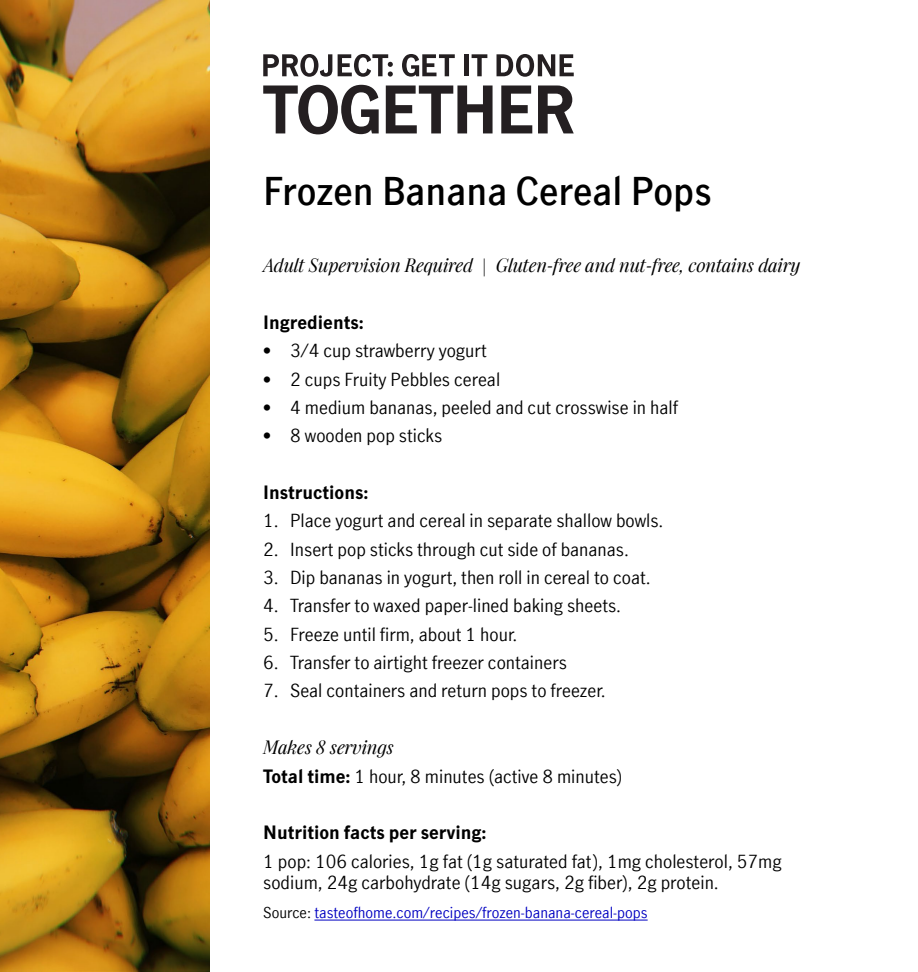
<style>
.page{position:relative;width:918px;height:972px;background:#fff}
.page>*{position:absolute;margin:0;border:0;box-sizing:border-box;transform-origin:0 0}
.t1{font:600 37.5px "Manulife JH Sans Optimized";color:#000}
.t2{font:18px/21.6px "Manulife JH Sans Optimized";color:#000}
.t3{font:italic 18px "Manulife JH Serif Optimized";color:#000}
.t4{font:700 18px "Manulife JH Sans Optimized";color:#000}
.t5{font:15px "Manulife JH Sans Optimized";color:#0000c1}
.s1{font-weight:700}
.s2{color:#000}
</style>
<div class="page">
<hr style="left:314px;top:920px;width:334px;height:1px;background:#0000c1">
<img style="left:0;top:0;width:209px;height:972px">
<svg style="left:263px;top:85px;width:116px;height:49px"></svg>
<svg style="left:386px;top:86px;width:107px;height:47px"></svg>
<svg style="left:501px;top:86px;width:31px;height:47px"></svg>
<svg style="left:538px;top:85px;width:36px;height:48px"></svg>
<svg style="left:263px;top:54px;width:69px;height:23px"></svg>
<svg style="left:402px;top:54px;width:53px;height:23px"></svg>
<div style="left:464px;top:54px;width:5px;height:22px;background:#241f21"></div>
<svg style="left:472px;top:54px;width:15px;height:22px"></svg>
<svg style="left:497px;top:54px;width:77px;height:23px"></svg>
<svg style="left:338px;top:54px;width:55px;height:23px"></svg>
<h1 class="t1" style="left:263px;top:165px;width:450px">Frozen Banana Cereal Pops</h1>
<p class="t3" style="left:263px;top:252px;width:538px">Adult Supervision Required | Gluten-free and nut-free, contains dairy</p>
<p class="t4" style="left:263px;top:310px;width:102px">Ingredients:</p>
<p class="t2" style="left:263px;top:339px;width:225px">• 3/4 cup strawberry yogurt</p>
<p class="t2" style="left:263px;top:368px;width:238px">• 2 cups Fruity Pebbles cereal</p>
<p class="t2" style="left:263px;top:396px;width:416px">• 4 medium bananas, peeled and cut crosswise in half</p>
<p class="t2" style="left:263px;top:424px;width:180px">• 8 wooden pop sticks</p>
<p class="t4" style="left:263px;top:480px;width:107px">Instructions:</p>
<p class="t2" style="left:263px;top:509px;width:402px">1. Place yogurt and cereal in separate shallow bowls.</p>
<p class="t2" style="left:263px;top:538px;width:367px">2. Insert pop sticks through cut side of bananas.</p>
<p class="t2" style="left:263px;top:566px;width:389px">3. Dip bananas in yogurt, then roll in cereal to coat.</p>
<p class="t2" style="left:263px;top:594px;width:359px">4. Transfer to waxed paper-lined baking sheets.</p>
<p class="t2" style="left:263px;top:623px;width:256px">5. Freeze until firm, about 1 hour.</p>
<p class="t2" style="left:263px;top:651px;width:305px">6. Transfer to airtight freezer containers</p>
<p class="t2" style="left:263px;top:679px;width:344px">7. Seal containers and return pops to freezer.</p>
<p class="t3" style="left:263px;top:734px;width:132px">Makes 8 servings</p>
<p class="t2" style="left:263px;top:764px;width:361px"><span class="s1">Total time:</span> 1 hour, 8 minutes (active 8 minutes)</p>
<p class="t4" style="left:263px;top:820px;width:225px">Nutrition facts per serving:</p>
<p class="t2" style="left:263px;top:849px;width:520px">1 pop: 106 calories, 1g fat (1g saturated fat), 1mg cholesterol, 57mg sodium, 24g carbohydrate (14g sugars, 2g fiber), 2g protein.</p>
<p class="t5" style="left:263px;top:902px;width:386px"><span class="s2">Source:</span> tasteofhome.com/recipes/frozen-banana-cereal-pops</p>
</div>
